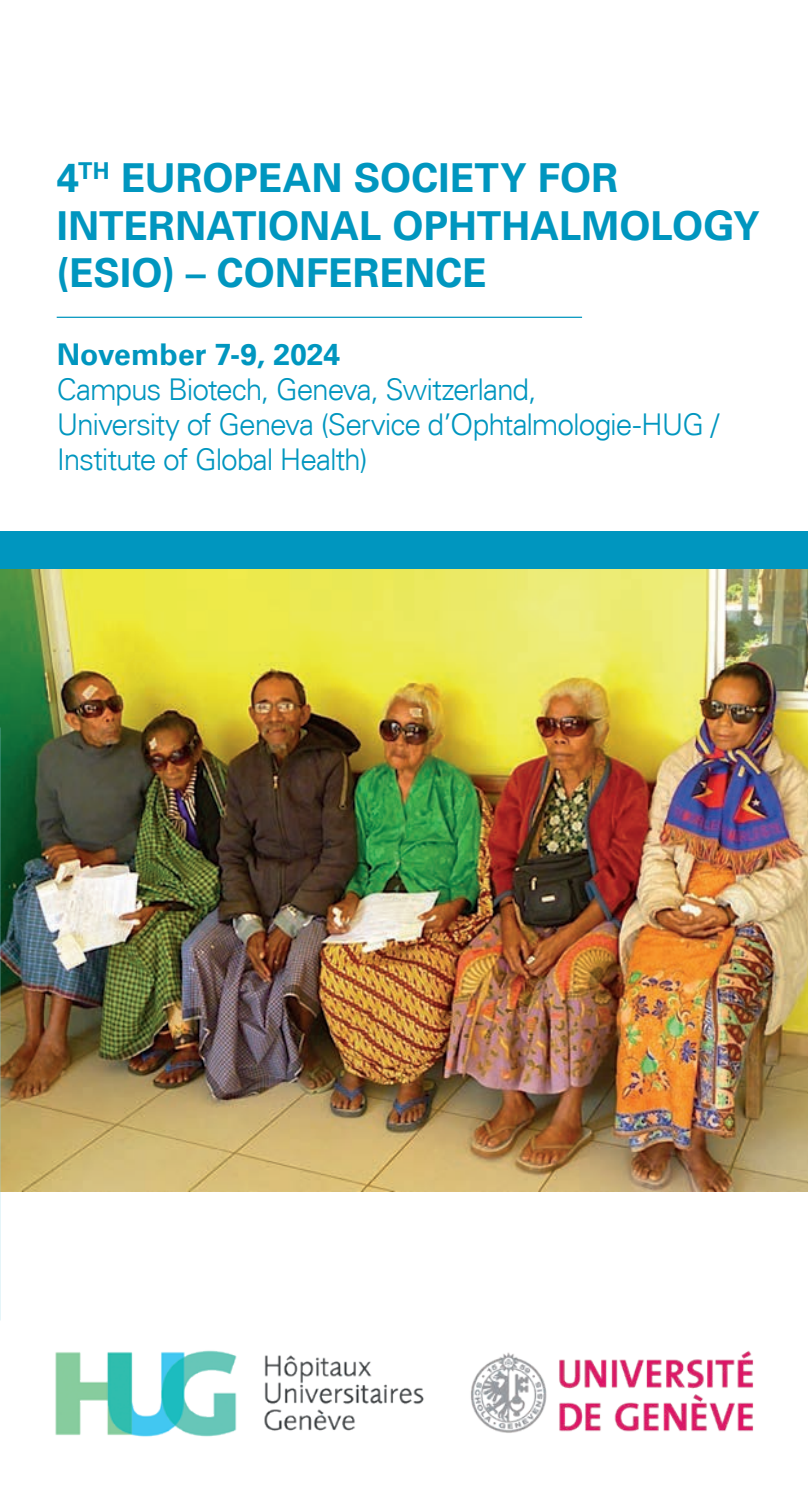
<style>
.page{position:relative;width:808px;height:1489px;background:#fff}
.page>*{position:absolute;margin:0;border:0;box-sizing:border-box;transform-origin:0 0}
.t1{font:700 40px/47.5px "Univers LT Std";color:#0096bf}
.t2{font:300 30px/35px "Univers LT Std";letter-spacing:-.04em;color:#0096bf}
.t3{font:700 30px "Univers LT Std";letter-spacing:.005em;color:#0096bf}
</style>
<div class="page">
<div style="left:0;top:531px;width:808px;height:55px;background:#0096bf"></div>
<img style="left:0;top:569px;width:808px;height:622px">
<img style="left:55px;top:1350px;width:369px;height:87px">
<hr style="left:57px;top:317px;width:525px;height:1px;background:#0096bf">
<img style="left:471px;top:1350px;width:283px;height:83px">
<hr style="left:0;top:727px;width:1px;height:593px;background:#0096bf">
<h1 class="t1" style="left:57px;top:154px;width:705px">4<sup>TH</sup> EUROPEAN SOCIETY FOR<br>INTERNATIONAL OPHTHALMOLOGY (ESIO) – CONFERENCE</h1>
<p class="t3" style="left:57px;top:336px;width:285px">November 7-9, 2024</p>
<p class="t2" style="left:57px;top:371px;width:664px">Campus Biotech, Geneva, Switzerland,<br>University of Geneva (Service d’Ophtalmologie-HUG /<br>Institute of Global Health)</p>
</div>
